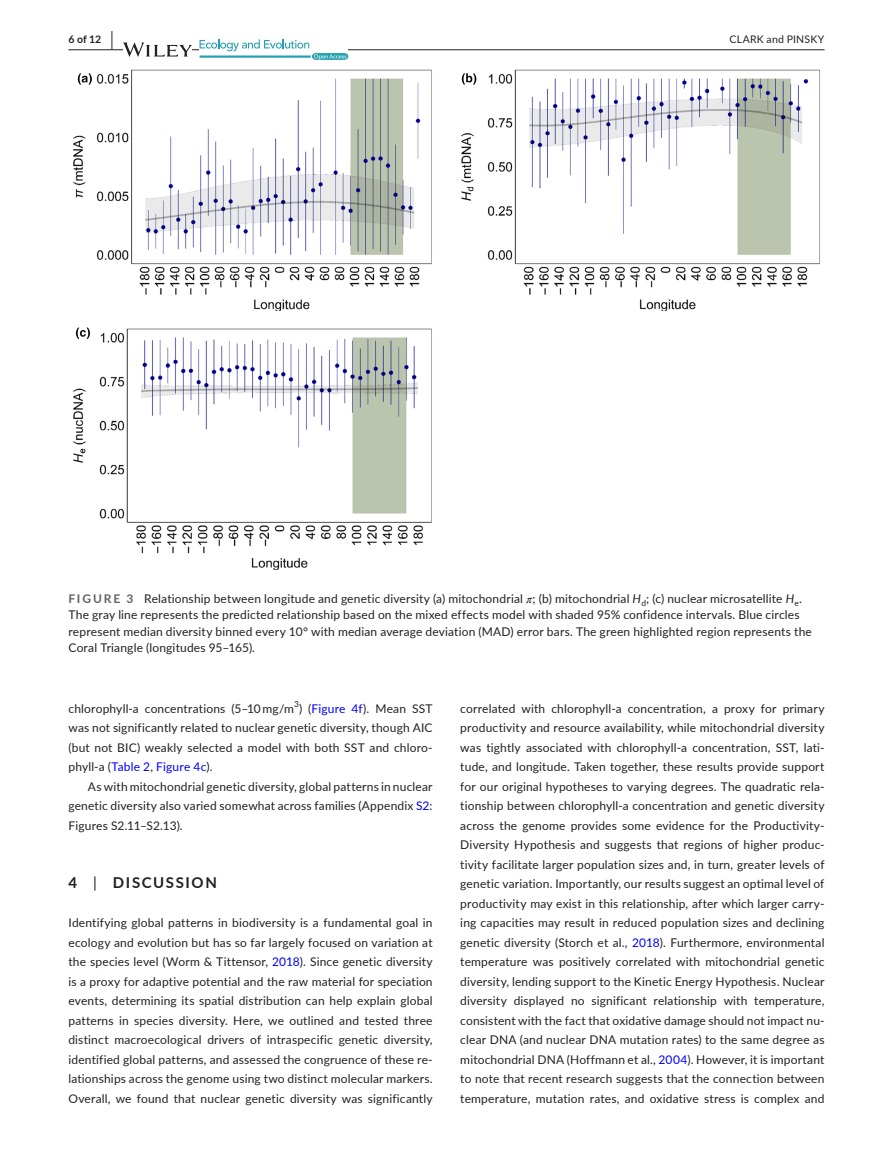
<style>
.page{position:relative;width:893px;height:1174px;background:#fff}
.page>*{position:absolute;margin:0;border:0;box-sizing:border-box;transform-origin:0 0}
.t1{font:700 15px "Lato";letter-spacing:.11em;color:#231f20}
.t2{font:12px/19.5px "Lato";letter-spacing:.015em;color:#231f20;text-align:justify}
.t3{font:10.5px "Lato";letter-spacing:.02em;color:#231f20}
.t4{font:700 10.5px "Lato";color:#231f20}
.t5{font:8.4px "Lato";color:#231f20}
.s1{font-size:19.5px}
.s2{font-weight:700;color:#636366}
.s3{font-family:"STIX";font-style:italic}
.s4{font-style:italic}
.s5{color:#00f}
.s6{font-weight:400}
</style>
<div class="page">
<hr style="left:68px;top:49px;width:756px;height:1px;background:#231f20">
<svg style="left:123px;top:42px;width:69px;height:15px"></svg>
<svg style="left:200px;top:39px;width:148px;height:21px"></svg>
<img style="left:73px;top:69px;width:747px;height:501px">
<p class="t4" style="left:68px;top:31px;width:46px">6 of 12 <span class="s1">|</span></p>
<p class="t3" style="left:730px;top:31px;width:96px">CLARK and PINSKY</p>
<p class="t2" style="left:68px;top:589px;width:745px;line-height:16.5px;text-align:left"><span class="s2">FIGURE 3</span> Relationship between longitude and genetic diversity (a) mitochondrial <span class="s3">π</span>; (b) mitochondrial <span class="s4">H</span><sub>d</sub>; (c) nuclear microsatellite <span class="s4">H</span><sub>e</sub>.<br>The gray line represents the predicted relationship based on the mixed effects model with shaded 95% confidence intervals. Blue circles represent median diversity binned every 10° with median average deviation (MAD) error bars. The green highlighted region represents the Coral Triangle (longitudes 95–165).</p>
<p class="t5" style="left:294px;top:698px;width:6px">3</p>
<p class="t2" style="left:68px;top:717px;width:366px">was not significantly related to nuclear genetic diversity, though AIC (but not BIC) weakly selected a model with both SST and chloro&shy;phyll-a (<span class="s5">Table 2</span>, <span class="s5">Figure 4c</span>).</p>
<p class="t2" style="left:68px;top:776px;width:366px;text-indent:20px">As with mitochondrial genetic diversity, global patterns in nuclear genetic diversity also varied somewhat across families (Appendix <span class="s5">S2</span>:<br>Figures S2.11–S2.13).</p>
<p class="t2" style="left:68px;top:698px;width:366px">chlorophyll-a concentrations (5–10 mg/m ) (<span class="s5">Figure 4f</span>). Mean SST</p>
<p class="t1" style="left:68px;top:872px;width:150px">4 <span class="s6">|</span> DISCUSSION</p>
<p class="t2" style="left:68px;top:912px;width:366px">Identifying global patterns in biodiversity is a fundamental goal in ecology and evolution but has so far largely focused on variation at the species level (Worm &amp; Tittensor, <span class="s5">2018</span>). Since genetic diversity is a proxy for adaptive potential and the raw material for speciation events, determining its spatial distribution can help explain global patterns in species diversity. Here, we outlined and tested three distinct macroecological drivers of intraspecific genetic diversity, identified global patterns, and assessed the congruence of these re&shy;lationships across the genome using two distinct molecular markers.<br>Overall, we found that nuclear genetic diversity was significantly</p>
<p class="t2" style="left:460px;top:698px;width:366px">correlated with chlorophyll-a concentration, a proxy for primary productivity and resource availability, while mitochondrial diversity was tightly associated with chlorophyll-a concentration, SST, lati&shy;tude, and longitude. Taken together, these results provide support for our original hypotheses to varying degrees. The quadratic rela&shy;tionship between chlorophyll-a concentration and genetic diversity across the genome provides some evidence for the Productivity-Diversity Hypothesis and suggests that regions of higher produc&shy;tivity facilitate larger population sizes and, in turn, greater levels of genetic variation. Importantly, our results suggest an optimal level of productivity may exist in this relationship, after which larger carry&shy;ing capacities may result in reduced population sizes and declining genetic diversity (Storch et al., <span class="s5">2018</span>). Furthermore, environmental temperature was positively correlated with mitochondrial genetic diversity, lending support to the Kinetic Energy Hypothesis. Nuclear diversity displayed no significant relationship with temperature, consistent with the fact that oxidative damage should not impact nu&shy;clear DNA (and nuclear DNA mutation rates) to the same degree as mitochondrial DNA (Hoffmann et al., <span class="s5">2004</span>). However, it is important to note that recent research suggests that the connection between temperature, mutation rates, and oxidative stress is complex and</p>
</div>
